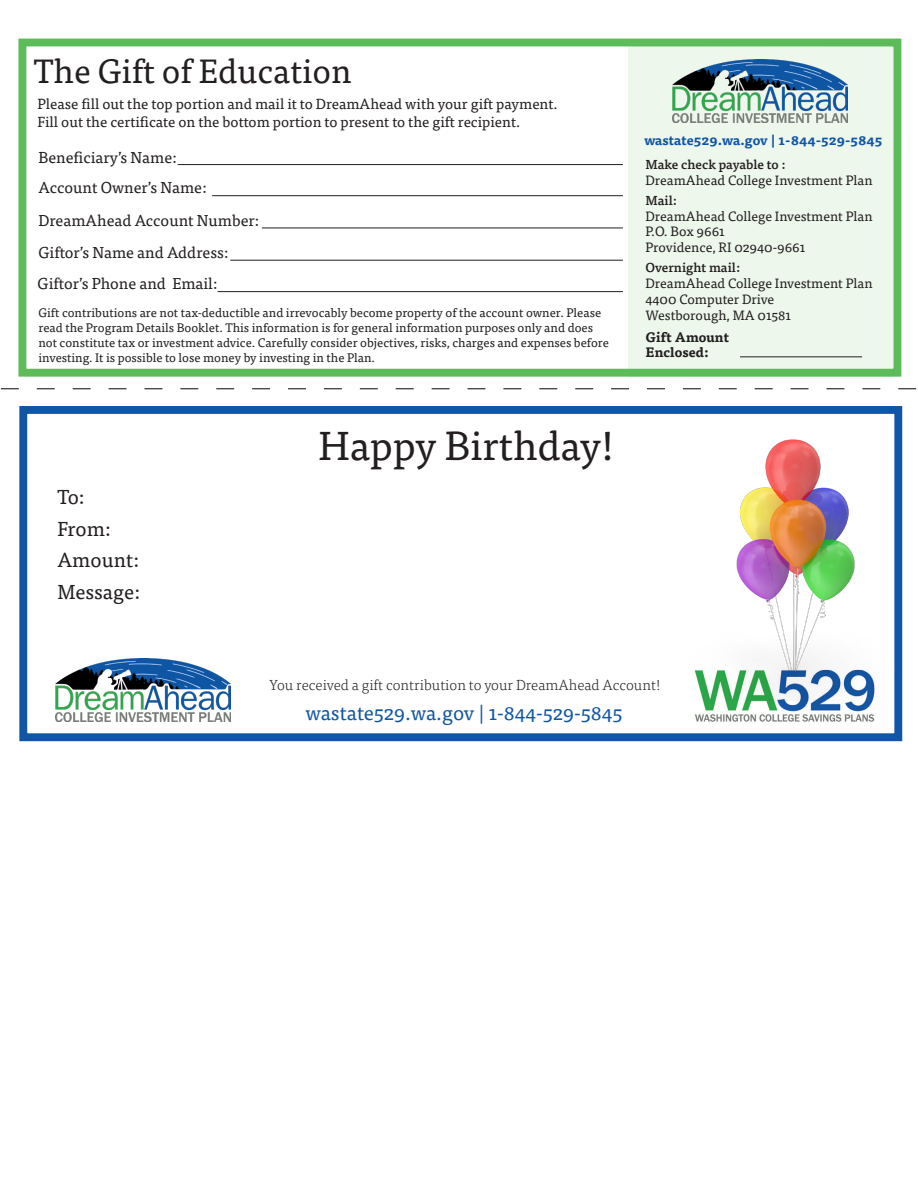
<style>
.page{position:relative;width:918px;height:1188px;background:#fff}
.page>*{position:absolute;margin:0;border:0;box-sizing:border-box;transform-origin:0 0}
.t1{font:40.5px "Tisa Pro";color:#231f20}
.t2{font:33.75px "Tisa Pro";color:#231f20}
.t3{font:20.25px "Tisa Pro";color:#1056a5}
.t4{font:20.25px "Tisa Pro";color:#231f20}
.t5{font:15.75px "Tisa Pro";color:#231f20}
.t6{font:14.7px/18px "Tisa Pro";color:#231f20}
.t7{font:300 14.7px "Tisa Pro";color:#231f20}
.t8{font:13.5px "Tisa Pro";color:#231f20}
.t9{font:700 13.5px "Tisa Pro";color:#1056a5}
.t10{font:700 13.5px/14.7px "Tisa Pro";color:#231f20}
.t11{font:500 12.9px "Tisa Pro";color:#231f20}
.t12{font:12.3px/14.9px "Tisa Pro";color:#231f20}
</style>
<div class="page">
<div style="left:18px;top:39px;width:883px;height:338px;border:8px solid #5cbc5a"></div>
<div style="left:19px;top:406px;width:883px;height:335px;border:8px solid #1056a5"></div>
<svg style="left:1px;top:388px;width:915px;height:1px"></svg>
<img style="left:56px;top:658px;width:174px;height:63px">
<img style="left:695px;top:701px;width:180px;height:21px">
<img style="left:690px;top:414px;width:213px;height:287px">
<div style="left:628px;top:44px;width:265px;height:333px;background:#edf7ec;border:1px solid #fff"></div>
<hr style="left:178px;top:164px;width:445px;height:1px;background:#231f20">
<hr style="left:212px;top:195px;width:411px;height:1px;background:#231f20">
<hr style="left:262px;top:228px;width:361px;height:1px;background:#231f20">
<hr style="left:230px;top:260px;width:393px;height:1px;background:#231f20">
<hr style="left:218px;top:291px;width:405px;height:1px;background:#231f20">
<hr style="left:740px;top:357px;width:122px;height:1px;background:#231f20">
<img style="left:672px;top:59px;width:175px;height:63px">
<p class="t2" style="left:34px;top:46px;width:319px">The Gift of Education</p>
<p class="t6" style="left:38px;top:94px;width:522px">Please fill out the top portion and mail it to DreamAhead with your gift payment.<br>Fill out the certificate on the bottom portion to present to the gift recipient.</p>
<p class="t5" style="left:38px;top:146px;width:140px">Beneficiary’s Name:</p>
<p class="t5" style="left:38px;top:176px;width:170px">Account Owner’s Name:</p>
<p class="t5" style="left:38px;top:209px;width:222px">DreamAhead Account Number:</p>
<p class="t5" style="left:38px;top:241px;width:192px">Giftor’s Name and Address:</p>
<p class="t5" style="left:38px;top:272px;width:181px">Giftor’s Phone and Email:</p>
<p class="t12" style="left:38px;top:305px;width:572px">Gift contributions are not tax-deductible and irrevocably become property of the account owner. Please read the Program Details Booklet. This information is for general information purposes only and does not constitute tax or investment advice. Carefully consider objectives, risks, charges and expenses before investing. It is possible to lose money by investing in the Plan.</p>
<p class="t4" style="left:57px;top:482px;width:29px">To:</p>
<p class="t4" style="left:57px;top:514px;width:55px">From:</p>
<p class="t4" style="left:57px;top:545px;width:83px">Amount:</p>
<p class="t4" style="left:57px;top:577px;width:84px">Message:</p>
<p class="t1" style="left:319px;top:416px;width:297px">Happy Birthday!</p>
<p class="t9" style="left:644px;top:129px;width:240px">wastate529.wa.gov | 1-844-529-5845</p>
<p class="t11" style="left:645px;top:154px;width:142px">Make check payable to :</p>
<p class="t8" style="left:645px;top:170px;width:229px">DreamAhead College Investment Plan</p>
<p class="t11" style="left:645px;top:190px;width:33px">Mail:</p>
<p class="t8" style="left:645px;top:206px;width:229px">DreamAhead College Investment Plan</p>
<p class="t8" style="left:645px;top:222px;width:81px">P.O. Box 9661</p>
<p class="t8" style="left:645px;top:237px;width:161px">Providence, RI 02940-9661</p>
<p class="t11" style="left:645px;top:258px;width:96px">Overnight mail:</p>
<p class="t8" style="left:645px;top:273px;width:229px">DreamAhead College Investment Plan</p>
<p class="t8" style="left:645px;top:289px;width:130px">4400 Computer Drive</p>
<p class="t8" style="left:645px;top:305px;width:147px">Westborough, MA 01581</p>
<p class="t10" style="left:645px;top:329px;width:85px">Gift Amount<br>Enclosed:</p>
<p class="t7" style="left:270px;top:675px;width:392px">You received a gift contribution to your DreamAhead Account!</p>
<p class="t3" style="left:306px;top:698px;width:318px">wastate529.wa.gov | 1-844-529-5845</p>
</div>
